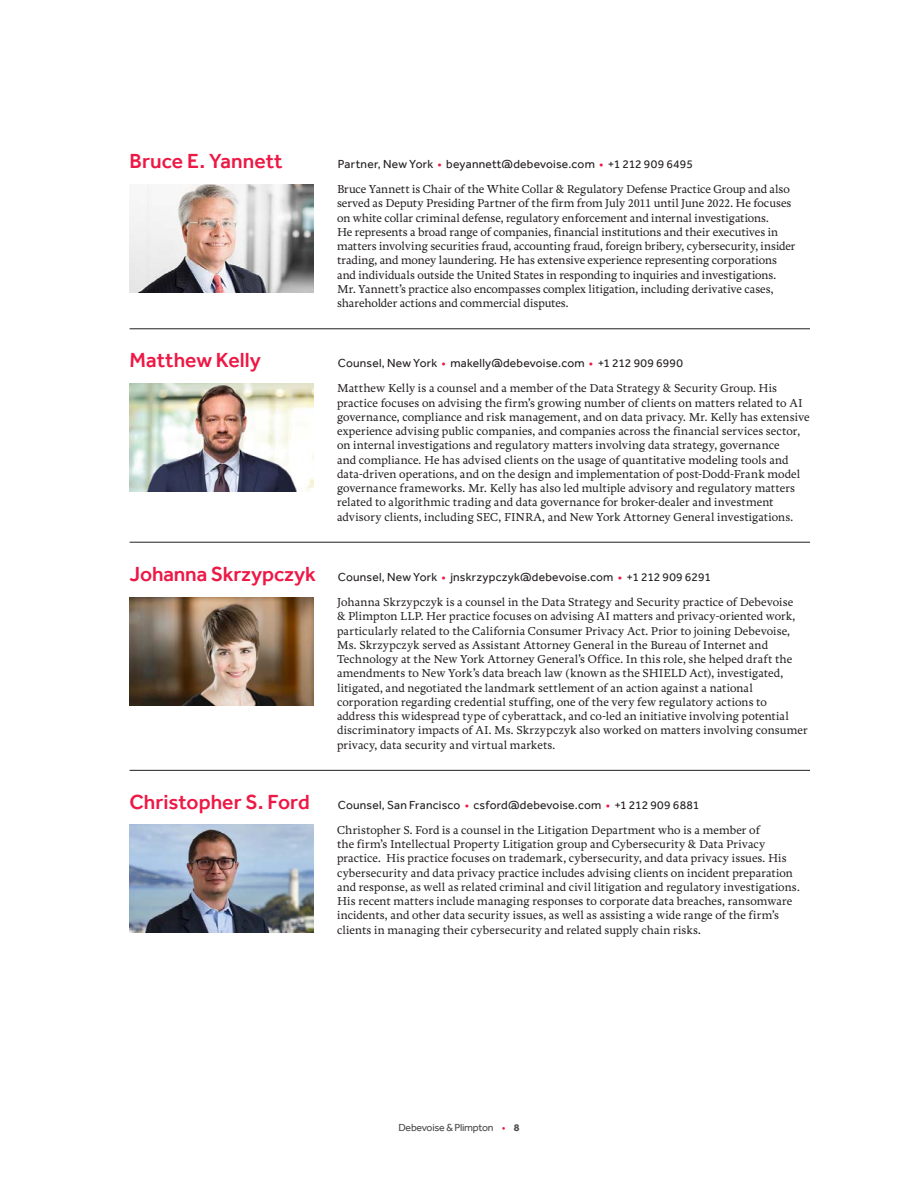
<style>
.page{position:relative;width:918px;height:1188px;background:#fff}
.page>*{position:absolute;margin:0;border:0;box-sizing:border-box;transform-origin:0 0}
.Name__Mini_Bio{font:500 21px "Effra";letter-spacing:-.005em;color:#ed1845}
.Bio_Text{font:12px/14.2px "Freya";letter-spacing:.005em;color:#231f20}
.Contact_Info__Mini_B{font:12px "Effra";letter-spacing:.02em;color:#231f20}
.t1{font:10.5px "Effra";letter-spacing:-.02em;color:#4b4c4d}
.s1{color:#ed1845}
.s2{font-weight:700}
</style>
<div class="page">
<img style="left:130px;top:825px;width:183px;height:108px">
<hr style="left:130px;top:770px;width:680px;height:1px;background:#231f20">
<hr style="left:130px;top:542px;width:680px;height:1px;background:#231f20">
<img style="left:130px;top:597px;width:183px;height:108px">
<img style="left:130px;top:383px;width:183px;height:108px">
<hr style="left:130px;top:328px;width:680px;height:1px;background:#231f20">
<img style="left:130px;top:184px;width:183px;height:108px">
<p class="Name__Mini_Bio" style="left:130px;top:148px;width:154px">Bruce E. Yannett</p>
<p class="Contact_Info__Mini_B" style="left:338px;top:157px;width:357px">Partner, New York <span class="s1">•</span> beyannett@debevoise.com <span class="s1">•</span> +1 212 909 6495</p>
<p class="Bio_Text" style="left:337px;top:182px;width:460px">Bruce Yannett is Chair of the White Collar &amp; Regulatory Defense Practice Group and also served as Deputy Presiding Partner of the firm from July 2011 until June 2022. He focuses on white collar criminal defense, regulatory enforcement and internal investigations.<br>He represents a broad range of companies, financial institutions and their executives in matters involving securities fraud, accounting fraud, foreign bribery, cybersecurity, insider trading, and money laundering. He has extensive experience representing corporations and individuals outside the United States in responding to inquiries and investigations.<br>Mr. Yannett’s practice also encompasses complex litigation, including derivative cases, shareholder actions and commercial disputes.</p>
<p class="Name__Mini_Bio" style="left:130px;top:348px;width:133px">Matthew Kelly</p>
<p class="Contact_Info__Mini_B" style="left:338px;top:356px;width:347px">Counsel, New York <span class="s1">•</span> makelly@debevoise.com <span class="s1">•</span> +1 212 909 6990</p>
<p class="Bio_Text" style="left:337px;top:382px;width:474px">Matthew Kelly is a counsel and a member of the Data Strategy &amp; Security Group. His practice focuses on advising the firm’s growing number of clients on matters related to AI governance, compliance and risk management, and on data privacy. Mr. Kelly has extensive experience advising public companies, and companies across the financial services sector, on internal investigations and regulatory matters involving data strategy, governance<br>and compliance. He has advised clients on the usage of quantitative modeling tools and data-driven operations, and on the design and implementation of post-Dodd-Frank model governance frameworks. Mr. Kelly has also led multiple advisory and regulatory matters related to algorithmic trading and data governance for broker-dealer and investment advisory clients, including SEC, FINRA, and New York Attorney General investigations.</p>
<p class="Name__Mini_Bio" style="left:130px;top:561px;width:188px">Johanna Skrzypczyk</p>
<p class="Contact_Info__Mini_B" style="left:338px;top:570px;width:375px">Counsel, New York <span class="s1">•</span> jnskrzypczyk@debevoise.com <span class="s1">•</span> +1 212 909 6291</p>
<p class="Bio_Text" style="left:337px;top:596px;width:472px">Johanna Skrzypczyk is a counsel in the Data Strategy and Security practice of Debevoise<br>&amp; Plimpton LLP. Her practice focuses on advising AI matters and privacy-oriented work, particularly related to the California Consumer Privacy Act. Prior to joining Debevoise, Ms. Skrzypczyk served as Assistant Attorney General in the Bureau of Internet and Technology at the New York Attorney General’s Office. In this role, she helped draft the amendments to New York’s data breach law (known as the SHIELD Act), investigated, litigated, and negotiated the landmark settlement of an action against a national corporation regarding credential stuffing, one of the very few regulatory actions to address this widespread type of cyberattack, and co-led an initiative involving potential discriminatory impacts of AI. Ms. Skrzypczyk also worked on matters involving consumer privacy, data security and virtual markets.</p>
<p class="Name__Mini_Bio" style="left:130px;top:789px;width:182px">Christopher S. Ford</p>
<p class="Contact_Info__Mini_B" style="left:338px;top:798px;width:363px">Counsel, San Francisco <span class="s1">•</span> csford@debevoise.com <span class="s1">•</span> +1 212 909 6881</p>
<p class="Bio_Text" style="left:337px;top:823px;width:464px">Christopher S. Ford is a counsel in the Litigation Department who is a member of<br>the firm’s Intellectual Property Litigation group and Cybersecurity &amp; Data Privacy practice. His practice focuses on trademark, cybersecurity, and data privacy issues. His cybersecurity and data privacy practice includes advising clients on incident preparation and response, as well as related criminal and civil litigation and regulatory investigations.<br>His recent matters include managing responses to corporate data breaches, ransomware incidents, and other data security issues, as well as assisting a wide range of the firm’s clients in managing their cybersecurity and related supply chain risks.</p>
<p class="t1" style="left:398px;top:1121px;width:123px">Debevoise &amp; Plimpton <span class="s1">•</span> <span class="s2">8</span></p>
</div>
